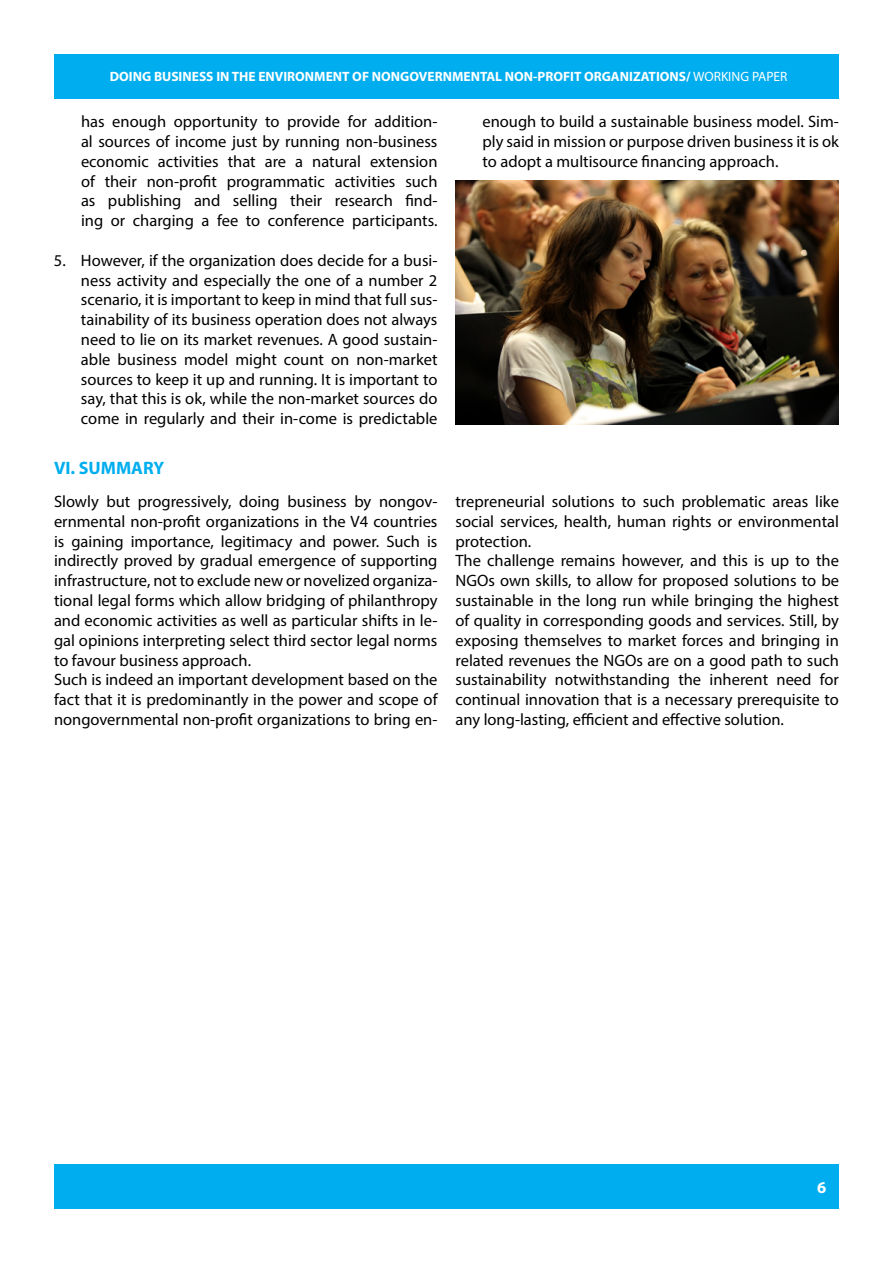
<style>
.page{position:relative;width:893px;height:1263px;background:#fff}
.page>*{position:absolute;margin:0;border:0;box-sizing:border-box;transform-origin:0 0}
.t1{font:700 18px "Myriad Pro";color:#00aeef}
.t2{font:16.5px/19.8px "Myriad Pro";color:#000;text-align:justify}
.t3{font:700 16.5px "Myriad Pro";color:#fff}
.t4{font:700 13.5px "Myriad Pro";color:#fff}
.s1{font-weight:400}
</style>
<div class="page">
<div style="left:54px;top:54px;width:785px;height:45px;background:#00aeef"></div>
<div style="left:54px;top:1164px;width:785px;height:45px;background:#00aeef"></div>
<img style="left:455px;top:180px;width:384px;height:245px">
<p class="t4" style="left:110px;top:68px;width:679px">DOING BUSINESS IN THE ENVIRONMENT OF NONGOVERNMENTAL NON-PROFIT ORGANIZATIONS/ <span class="s1">WORKING PAPER</span></p>
<p class="t2" style="left:81px;top:111px;width:358px">has enough opportunity to provide for addition&shy;al sources of income just by running non-business economic activities that are a natural extension of their non-profit programmatic activities such as publishing and selling their research find&shy;ing or charging a fee to conference participants.</p>
<p class="t2" style="left:81px;top:250px;width:358px;text-indent:-27px">5. However, if the organization does decide for a busi&shy;ness activity and especially the one of a number 2 scenario, it is important to keep in mind that full sus&shy;tainability of its business operation does not always need to lie on its market revenues. A good sustain&shy;able business model might count on non-market sources to keep it up and running. It is important to say, that this is ok, while the non-market sources do come in regularly and their in-come is predictable</p>
<p class="t1" style="left:54px;top:456px;width:112px">VI. SUMMARY</p>
<p class="t2" style="left:482px;top:111px;width:358px">enough to build a sustainable business model. Sim&shy;ply said in mission or purpose driven business it is ok to adopt a multisource financing approach.</p>
<p class="t2" style="left:54px;top:491px;width:385px;text-align:left">Slowly but progressively, doing business by nongov&shy;ernmental non-profit organizations in the V4 countries is gaining importance, legitimacy and power. Such is indirectly proved by gradual emergence of supporting infrastructure, not to exclude new or novelized organiza&shy;tional legal forms which allow bridging of philanthropy and economic activities as well as particular shifts in le&shy;gal opinions interpreting select third sector legal norms to favour business approach.<br>Such is indeed an important development based on the fact that it is predominantly in the power and scope of nongovernmental non-profit organizations to bring en-</p>
<p class="t2" style="left:455px;top:491px;width:385px;text-align:left">trepreneurial solutions to such problematic areas like social services, health, human rights or environmental protection.<br>The challenge remains however, and this is up to the NGOs own skills, to allow for proposed solutions to be sustainable in the long run while bringing the highest of quality in corresponding goods and services. Still, by exposing themselves to market forces and bringing in related revenues the NGOs are on a good path to such sustainability notwithstanding the inherent need for continual innovation that is a necessary prerequisite to any long-lasting, efficient and effective solution.</p>
<p class="t3" style="left:817px;top:1176px;width:11px">6</p>
</div>
